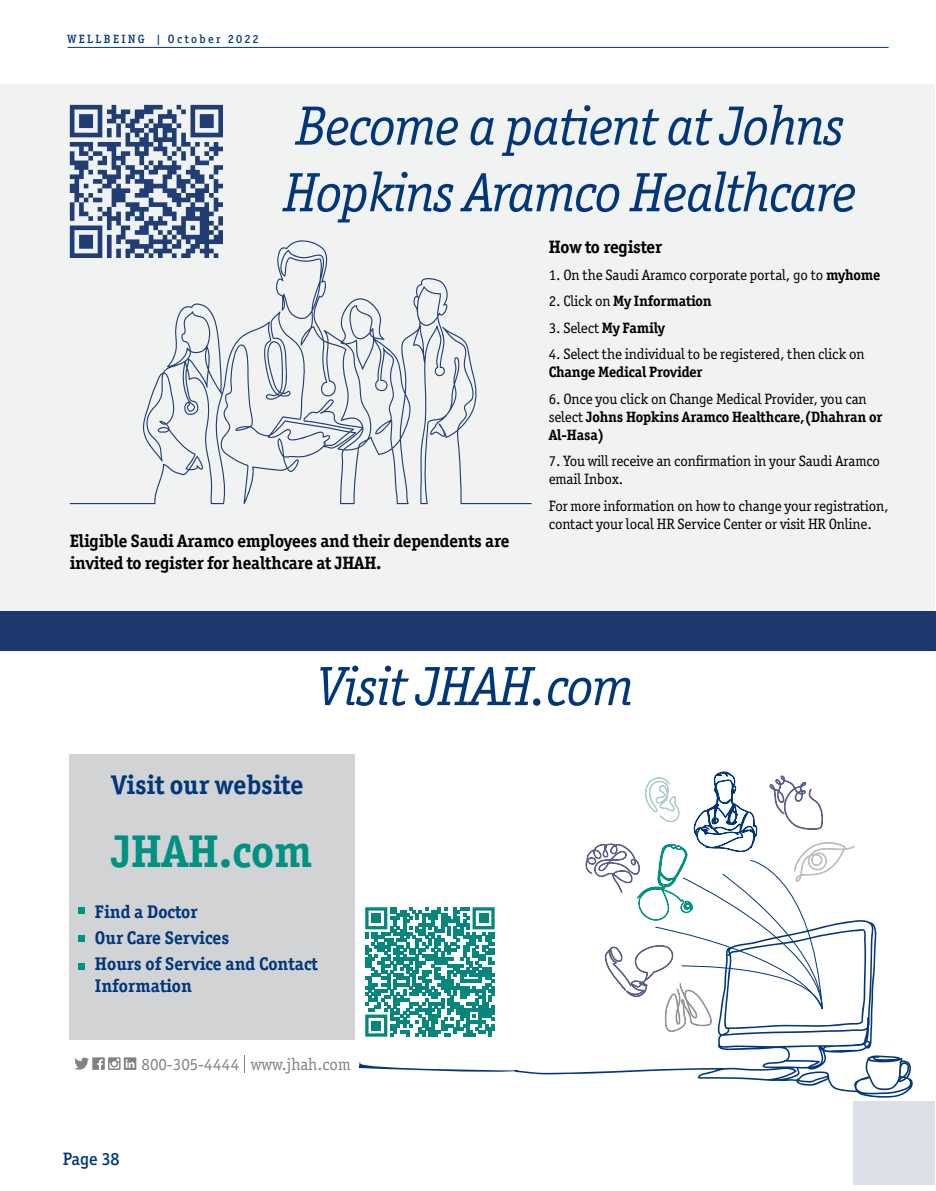
<style>
.page{position:relative;width:936px;height:1191px;background:#fff}
.page>*{position:absolute;margin:0;border:0;box-sizing:border-box;transform-origin:0 0}
.t1{font:italic 55.5px/66.6px "Officina Ser ITC Std";letter-spacing:-.02em;color:#00377b}
.t2{font:700 45.9px "Officina Ser ITC Std";color:#009183}
.t3{font:700 27px "Officina Ser ITC Std";color:#00377b}
.t4{font:700 18.3px/25.7px "Officina Ser ITC Std";color:#00377b}
.t5{font:700 18px/21.6px "Officina Ser ITC Std";letter-spacing:-.01em;color:#000}
.t6{font:500 18px "Officina Ser ITC Std";letter-spacing:-.005em;color:#00377b}
.t7{font:16.95px "Officina Ser ITC Std";color:#808285}
.t8{font:15px/18px "Officina Ser ITC Std";letter-spacing:-.01em;color:#000}
.t9{font:700 15px "Officina Ser ITC Std";letter-spacing:-.01em;color:#000}
.t10{font:500 12px "Officina Ser ITC Std";letter-spacing:.2em;color:#00377b}
.s1{font-weight:700}
.s2{font-weight:400}
</style>
<div class="page">
<hr style="left:68px;top:47px;width:820px;height:1px;background:#00377b">
<div style="left:853px;top:1101px;width:82px;height:84px;background:#dde0e9"></div>
<div style="left:0;top:84px;width:934px;height:567px;background:#f1f2f2"></div>
<svg style="left:70px;top:105px;width:153px;height:134px"></svg>
<svg style="left:70px;top:239px;width:461px;height:265px"></svg>
<div style="left:0;top:611px;width:935px;height:39px;background:#1e376c"></div>
<svg style="left:359px;top:919px;width:554px;height:178px"></svg>
<svg style="left:585px;top:771px;width:270px;height:262px"></svg>
<div style="left:70px;top:754px;width:285px;height:285px;background:#d1d3d4"></div>
<svg style="left:74px;top:1057px;width:62px;height:12px"></svg>
<svg style="left:244px;top:1055px;width:1px;height:17px"></svg>
<svg style="left:79px;top:907px;width:6px;height:6px"></svg>
<div style="left:79px;top:935px;width:6px;height:7px;background:#009183"></div>
<svg style="left:79px;top:963px;width:6px;height:6px"></svg>
<svg style="left:365px;top:907px;width:129px;height:129px"></svg>
<div style="left:371px;top:913px;width:10px;height:10px;background:#07877b"></div>
<div style="left:479px;top:913px;width:9px;height:10px;background:#07877b"></div>
<div style="left:371px;top:1021px;width:10px;height:9px;background:#07877b"></div>
<p class="t10" style="left:68px;top:32px;width:192px">WELLBEING | October 2022</p>
<h1 class="t1" style="left:284px;top:93px;width:574px">Become a patient at Johns<br>Hopkins Aramco Healthcare</h1>
<p class="t5" style="left:548px;top:236px;width:115px">How to register</p>
<p class="t8" style="left:548px;top:266px;width:333px">1. On the Saudi Aramco corporate portal, go to <span class="s1">myhome</span></p>
<p class="t9" style="left:548px;top:292px;width:165px"><span class="s2">2. Click on</span> My Information</p>
<p class="t8" style="left:548px;top:319px;width:117px">3. Select <span class="s1">My Family</span></p>
<p class="t8" style="left:548px;top:345px;width:317px">4. Select the individual to be registered, then click on</p>
<p class="t9" style="left:548px;top:363px;width:155px">Change Medical Provider</p>
<p class="t8" style="left:548px;top:390px;width:335px">6. Once you click on Change Medical Provider, you can select <span class="s1">Johns Hopkins Aramco Healthcare,(Dhahran or<br>Al-Hasa)</span></p>
<p class="t8" style="left:548px;top:452px;width:333px">7. You will receive an confirmation in your Saudi Aramco email Inbox.</p>
<p class="t8" style="left:548px;top:497px;width:341px">For more information on how to change your registration, contact your local HR Service Center or visit HR Online.</p>
<p class="t5" style="left:70px;top:530px;width:441px">Eligible Saudi Aramco employees and their dependents are invited to register for healthcare at JHAH.</p>
<h1 class="t1" style="left:317px;top:653px;width:318px">Visit JHAH.com</h1>
<h3 class="t3" style="left:112px;top:768px;width:193px">Visit our website</h3>
<h2 class="t2" style="left:111px;top:823px;width:203px">JHAH.com</h2>
<p class="t4" style="left:95px;top:899px;width:224px">Find a Doctor<br>Our Care Services<br>Hours of Service and Contact</p>
<p class="t4" style="left:95px;top:972px;width:98px">Information</p>
<p class="t7" style="left:141px;top:1054px;width:210px">800-305-4444 www.jhah.com</p>
<p class="t6" style="left:63px;top:1148px;width:58px">Page 38</p>
</div>
